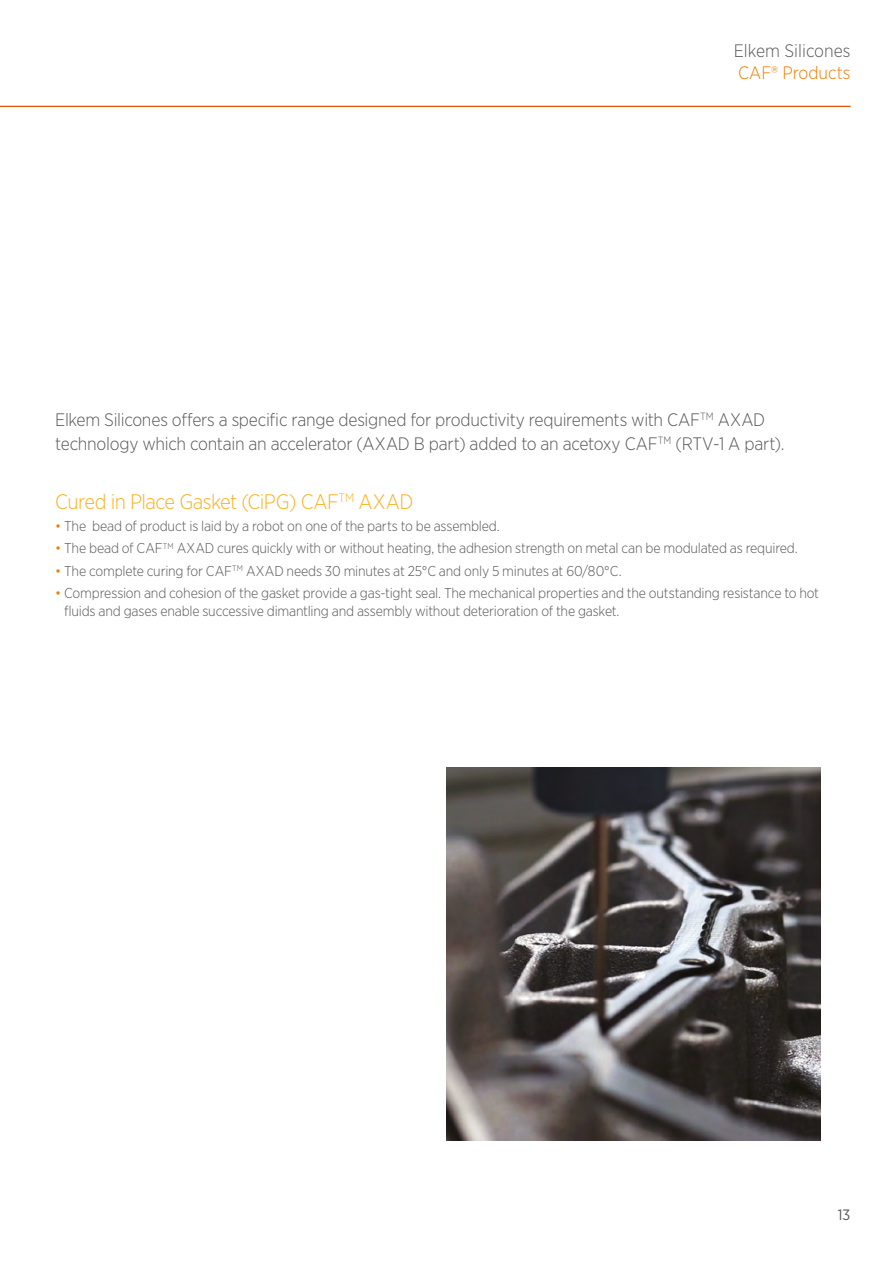
<style>
.page{position:relative;width:893px;height:1263px;background:#fff}
.page>*{position:absolute;margin:0;border:0;box-sizing:border-box;transform-origin:0 0}
.t1{font:300 21px "Gotham Narrow";letter-spacing:-.025em;color:#f9b122}
.t2{font:300 18px/24px "Gotham Narrow";letter-spacing:-.015em;color:#575756}
.t3{font:300 18px "Gotham Narrow";color:#ef7d00}
.t4{font:15px "Gotham Narrow";color:#575756}
.t5{font:300 14.25px/18px "Gotham Narrow";letter-spacing:-.015em;color:#575756}
.s1{color:#ef7d00}
</style>
<div class="page">
<hr style="left:0;top:106px;width:850px;height:1px;background:#ef7d00">
<img style="left:447px;top:767px;width:374px;height:374px">
<p class="t2" style="left:734px;top:38px;width:118px">Elkem Silicones</p>
<p class="t3" style="left:738px;top:61px;width:114px">CAF® Products</p>
<p class="t2" style="left:55px;top:407px;width:731px">Elkem Silicones offers a specific range designed for productivity requirements with CAF<sup>TM</sup> AXAD technology which contain an accelerator (AXAD B part) added to an acetoxy CAF<sup>TM</sup> (RTV-1 A part).</p>
<h1 class="t1" style="left:55px;top:489px;width:360px">Cured in Place Gasket (CiPG) CAF<sup>TM</sup> AXAD</h1>
<p class="t5" style="left:55px;top:517px;width:446px"><span class="s1">•</span> The bead of product is laid by a robot on one of the parts to be assembled.</p>
<p class="t5" style="left:55px;top:539px;width:744px"><span class="s1">•</span> The bead of CAF<sup>TM</sup> AXAD cures quickly with or without heating, the adhesion strength on metal can be modulated as required.</p>
<p class="t5" style="left:55px;top:561px;width:568px"><span class="s1">•</span> The complete curing for CAF<sup>TM</sup> AXAD needs 30 minutes at 25°C and only 5 minutes at 60/80°C.</p>
<p class="t5" style="left:64px;top:583px;width:756px;text-indent:-9px"><span class="s1">•</span> Compression and cohesion of the gasket provide a gas-tight seal. The mechanical properties and the outstanding resistance to hot fluids and gases enable successive dimantling and assembly without deterioration of the gasket.</p>
<p class="t4" style="left:838px;top:1206px;width:14px">13</p>
</div>
